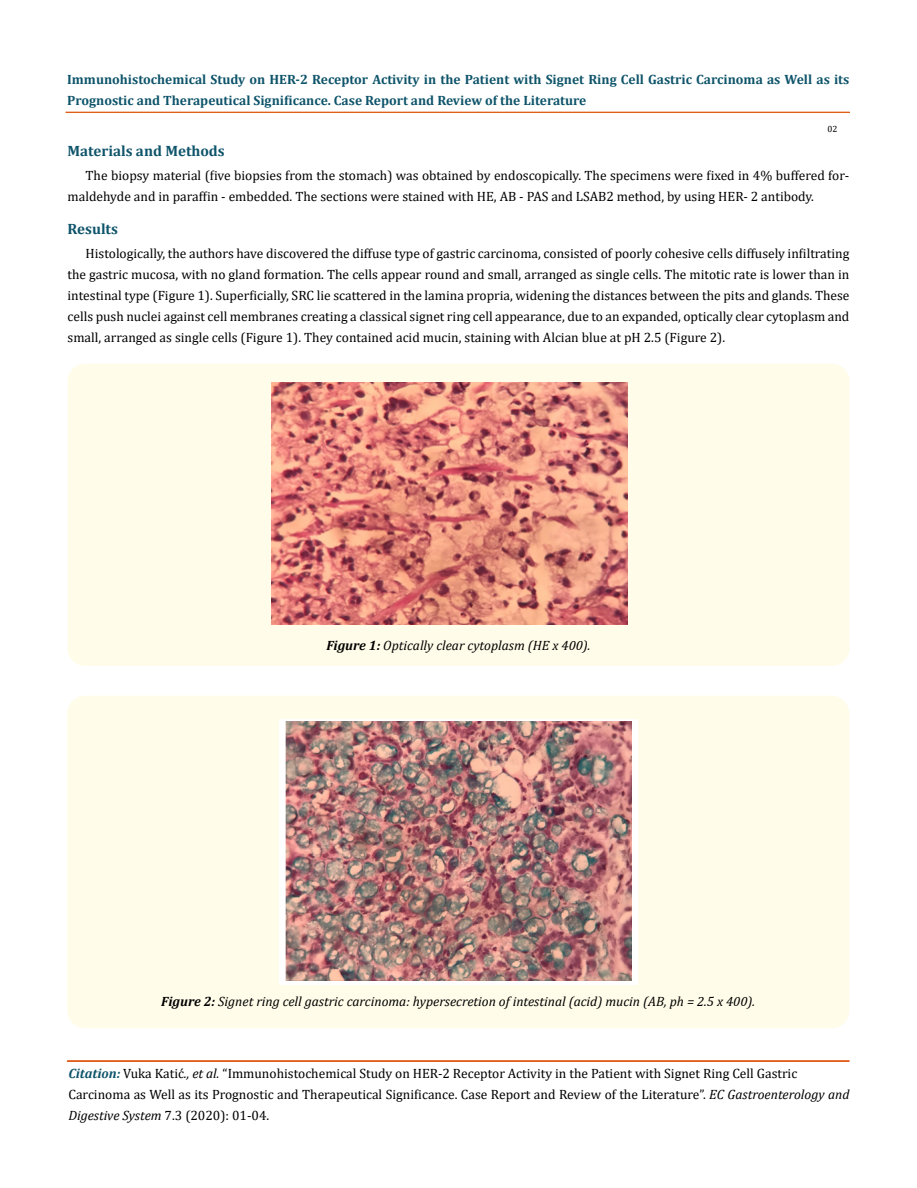
<style>
.page{position:relative;width:917px;height:1188px;background:#fff}
.page>*{position:absolute;margin:0;border:0;box-sizing:border-box;transform-origin:0 0}
.t1{font:700 15px "Cambria";color:#0e546a}
.t2{font:13.5px/21px "Cambria";color:#000}
.t3{font:700 13.5px/21px "Cambria";color:#0e546a}
.t4{font:italic 13.5px "Cambria";color:#000}
.t5{font:9px "Cambria";color:#000}
.s1{font-weight:700}
.s2{font-weight:700;font-style:italic;color:#0e546a}
.s3{font-style:italic}
</style>
<div class="page">
<div style="left:66px;top:112px;width:783px;height:1px;border:1px solid #e05d1a"></div>
<div style="left:67px;top:1061px;width:782px;height:1px;border:1px solid #e05d1a"></div>
<div style="left:67px;top:364px;width:782px;height:302px;background:#fffde9;border-radius:18px"></div>
<img style="left:271px;top:382px;width:356px;height:243px">
<div style="left:67px;top:696px;width:782px;height:332px;background:#fffde9;border-radius:18px"></div>
<img style="left:279px;top:720px;width:358px;height:264px">
<p class="t3" style="left:67px;top:68px;width:783px">Immunohistochemical Study on HER-2 Receptor Activity in the Patient with Signet Ring Cell Gastric Carcinoma as Well as its<br>Prognostic and Therapeutical Significance. Case Report and Review of the Literature</p>
<p class="t5" style="left:827px;top:124px;width:11px">02</p>
<p class="t1" style="left:68px;top:140px;width:159px">Materials and Methods</p>
<p class="t2" style="left:68px;top:165px;width:783px;text-indent:18px">The biopsy material (five biopsies from the stomach) was obtained by endoscopically. The specimens were fixed in 4% buffered for&shy;maldehyde and in paraffin - embedded. The sections were stained with HE, AB - PAS and LSAB2 method, by using HER- 2 antibody.</p>
<p class="t1" style="left:68px;top:218px;width:52px">Results</p>
<p class="t2" style="left:68px;top:243px;width:783px;text-align:justify;text-indent:18px">Histologically, the authors have discovered the diffuse type of gastric carcinoma, consisted of poorly cohesive cells diffusely infiltrating the gastric mucosa, with no gland formation. The cells appear round and small, arranged as single cells. The mitotic rate is lower than in intestinal type (Figure 1). Superficially, SRC lie scattered in the lamina propria, widening the distances between the pits and glands. These cells push nuclei against cell membranes creating a classical signet ring cell appearance, due to an expanded, optically clear cytoplasm and small, arranged as single cells (Figure 1). They contained acid mucin, staining with Alcian blue at pH 2.5 (Figure 2).</p>
<p class="t4" style="left:326px;top:635px;width:266px"><span class="s1">Figure 1:</span> Optically clear cytoplasm (HE x 400).</p>
<p class="t4" style="left:161px;top:991px;width:595px"><span class="s1">Figure 2:</span> Signet ring cell gastric carcinoma: hypersecretion of intestinal (acid) mucin (AB, ph = 2.5 x 400).</p>
<p class="t2" style="left:68px;top:1063px;width:782px"><span class="s2">Citation:</span> Vuka Katić<span class="s3">., et al.</span> “Immunohistochemical Study on HER-2 Receptor Activity in the Patient with Signet Ring Cell Gastric<br>Carcinoma as Well as its Prognostic and Therapeutical Significance. Case Report and Review of the Literature”. <span class="s3">EC Gastroenterology and<br>Digestive System</span> 7.3 (2020): 01-04.</p>
</div>
